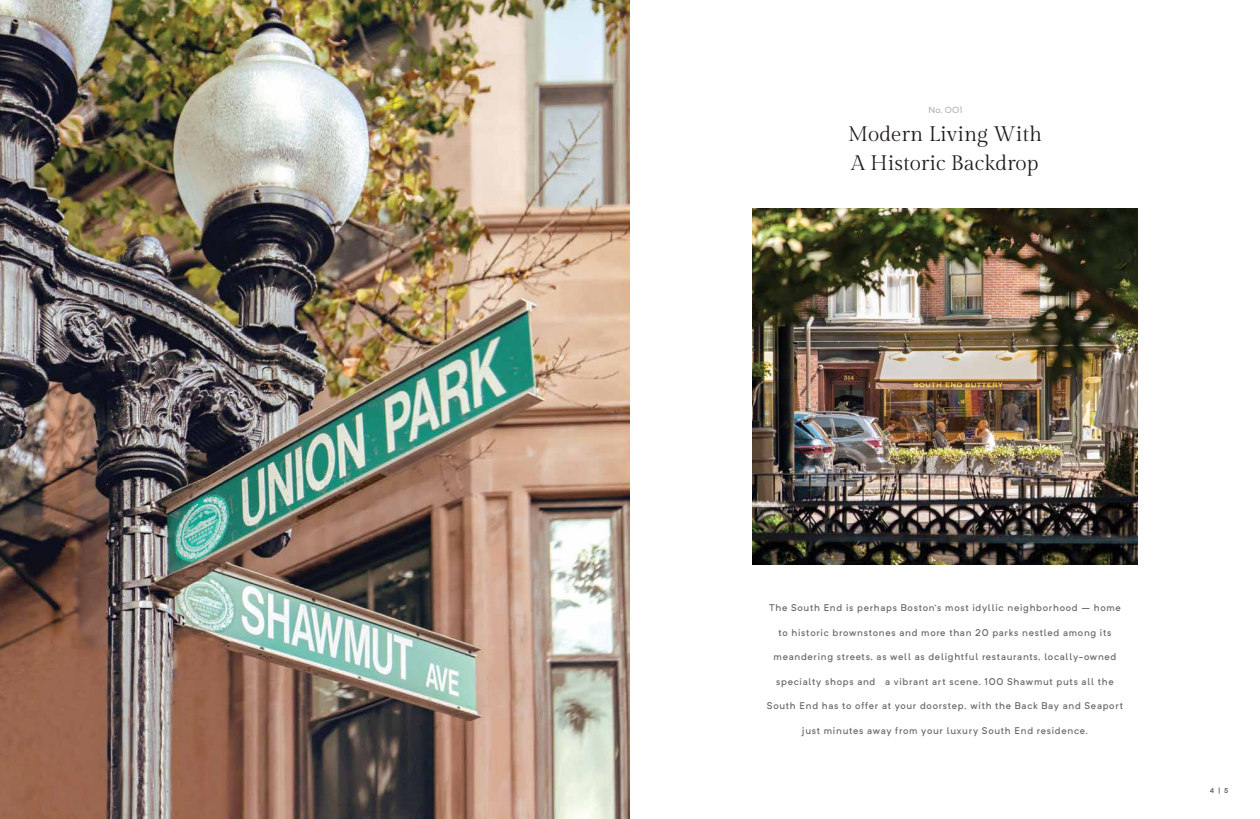
<style>
.page{position:relative;width:1260px;height:819px;background:#fff}
.page>*{position:absolute;margin:0;border:0;box-sizing:border-box;transform-origin:0 0}
.t1{font:21px/28.9px "Gilda Display";color:#1e1b1d}
.t2{font:500 9.62px "Neutrif Pro";letter-spacing:.075em;color:#6d6965}
.t3{font:8.75px "Centra No 2";color:#ada7a4}
.t4{font:700 7px "Neutrif Pro";color:#6d6965}
</style>
<div class="page">
<img style="left:0;top:0;width:630px;height:819px">
<img style="left:752px;top:209px;width:385px;height:355px">
<p class="t3" style="left:929px;top:104px;width:35px">No. OO1</p>
<h1 class="t1" style="left:848px;top:121px;width:196px">Modern Living With<br>A Historic Backdrop</h1>
<p class="t2" style="left:769px;top:602px;width:353px">The South End is perhaps Boston’s most idyllic neighborhood – home</p>
<p class="t2" style="left:778px;top:626px;width:335px">to historic brownstones and more than 20 parks nestled among its</p>
<p class="t2" style="left:774px;top:651px;width:344px">meandering streets, as well as delightful restaurants, locally-owned</p>
<p class="t2" style="left:776px;top:675px;width:339px">specialty shops and a vibrant art scene. 100 Shawmut puts all the</p>
<p class="t2" style="left:767px;top:700px;width:358px">South End has to offer at your doorstep, with the Back Bay and Seaport</p>
<p class="t2" style="left:802px;top:724px;width:288px">just minutes away from your luxury South End residence.</p>
<p class="t4" style="left:1210px;top:786px;width:20px">4 | 5</p>
</div>
